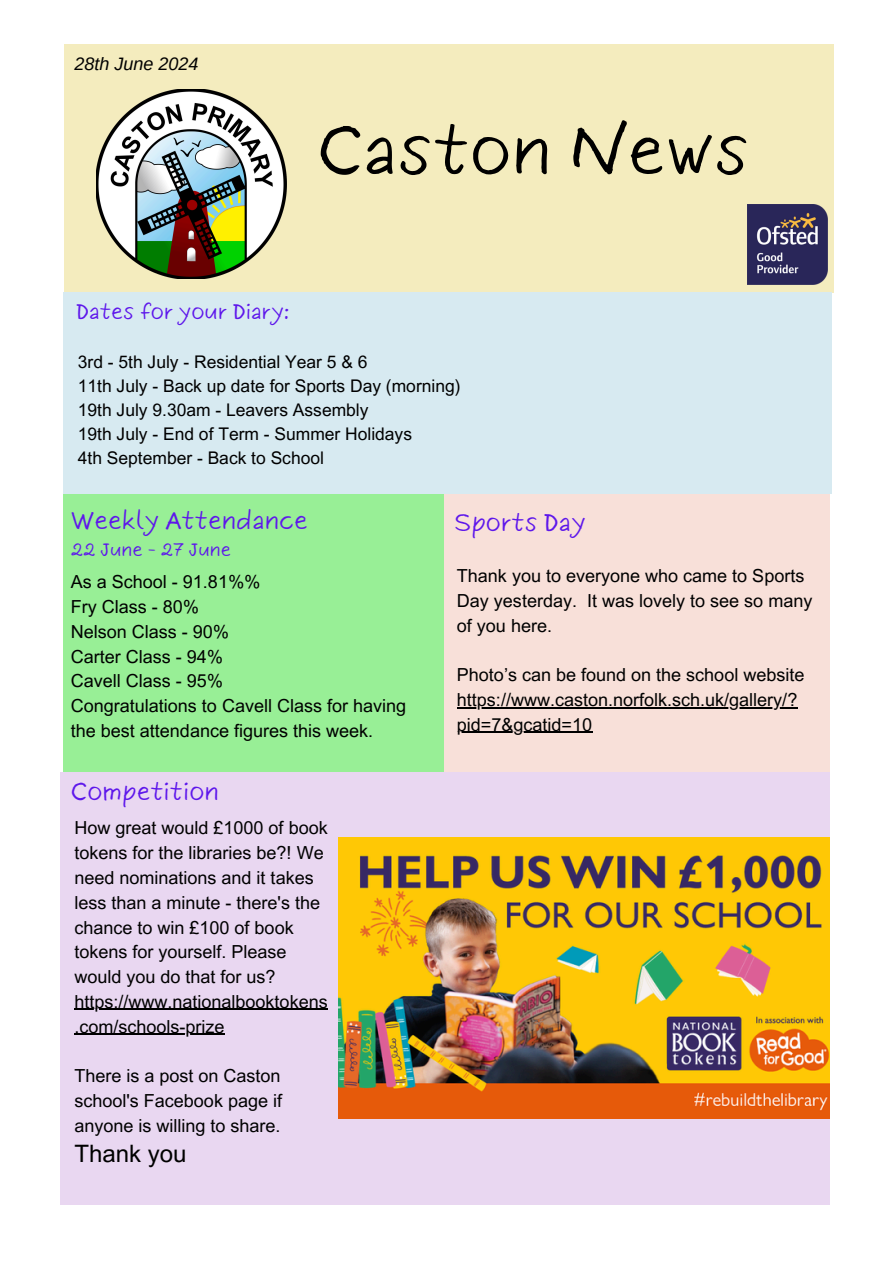
<style>
.page{position:relative;width:894px;height:1264px;background:#fff}
.page>*{position:absolute;margin:0;border:0;box-sizing:border-box;transform-origin:0 0}
.t1{font:66.6px "Six Hands Marker";color:#000}
.t2{font:24px "Six Hands Marker";color:#5e17eb}
.t3{font:24px "Arial MT Pro";color:#000}
.t4{font:21px "Six Hands Marker";color:#5e17eb}
.t5{font:18px/24.8px "Arial MT Pro";color:#000}
.t6{font:18px "Six Hands Marker";color:#5e17eb}
.t7{font:italic 18px "Arimo";color:#000}
.t8{font:17.4px "Arial MT Pro";color:#000}
</style>
<div class="page">
<div style="left:64px;top:44px;width:769px;height:249px;background:#f4ecbe"></div>
<img style="left:96px;top:89px;width:190px;height:189px">
<div style="left:63px;top:494px;width:381px;height:278px;background:#98ef96"></div>
<img style="left:747px;top:204px;width:80px;height:80px">
<div style="left:444px;top:492px;width:385px;height:287px;background:#f8e0d9"></div>
<div style="left:63px;top:292px;width:768px;height:202px;background:#d7eaf1"></div>
<div style="left:60px;top:772px;width:768px;height:432px;background:#e9d7f1"></div>
<img style="left:339px;top:837px;width:490px;height:281px">
<hr style="left:457px;top:707px;width:340px;height:1px;background:#000">
<hr style="left:457px;top:731px;width:135px;height:2px;background:#000">
<hr style="left:74px;top:1008px;width:253px;height:2px;background:#000">
<hr style="left:74px;top:1033px;width:150px;height:1px;background:#000">
<p class="t7" style="left:74px;top:53px;width:126px">28th June 2024</p>
<h2 class="t1" style="left:317px;top:94px;width:433px">Caston News</h2>
<p class="t4" style="left:76px;top:293px;width:216px">Dates for your Diary:</p>
<p class="t8" style="left:78px;top:356px;width:291px">3rd - 5th July - Residential Year 5 &amp; 6</p>
<h3 class="t8" style="left:78px;top:380px;width:384px">11th July - Back up date for Sports Day (morning)</h3>
<p class="t8" style="left:78px;top:403px;width:292px">19th July 9.30am - Leavers Assembly</p>
<p class="t8" style="left:78px;top:427px;width:335px">19th July - End of Term - Summer Holidays</p>
<p class="t8" style="left:78px;top:451px;width:247px">4th September - Back to School</p>
<p class="t2" style="left:71px;top:500px;width:238px">Weekly Attendance</p>
<p class="t6" style="left:71px;top:534px;width:162px">22 June - 27 June</p>
<p class="t5" style="left:71px;top:572px;width:191px">As a School - 91.81%%</p>
<p class="t5" style="left:71px;top:596px;width:130px">Fry Class - 80%</p>
<h2 class="t5" style="left:71px;top:621px;width:160px">Nelson Class - 90%</h2>
<p class="t5" style="left:71px;top:646px;width:154px">Carter Class - 94%</p>
<p class="t5" style="left:71px;top:671px;width:154px">Cavell Class - 95%</p>
<p class="t5" style="left:71px;top:695px;width:337px">Congratulations to Cavell Class for having the best attendance figures this week.</p>
<p class="t2" style="left:71px;top:771px;width:150px">Competition</p>
<p class="t5" style="left:74px;top:818px;width:255px">How great would £1000 of book tokens for the libraries be?! We need nominations and it takes less than a minute - there's the chance to win £100 of book tokens for yourself. Please would you do that for us?</p>
<p class="t5" style="left:74px;top:991px;width:255px">https://www.nationalbooktokens</p>
<p class="t5" style="left:74px;top:1016px;width:152px">.com/schools-prize</p>
<p class="t5" style="left:74px;top:1065px;width:209px;text-align:justify">There is a post on Caston school's Facebook page if anyone is willing to share.</p>
<h2 class="t3" style="left:74px;top:1144px;width:114px">Thank you</h2>
<p class="t2" style="left:454px;top:502px;width:133px">Sports Day</p>
<p class="t5" style="left:457px;top:565px;width:357px">Thank you to everyone who came to Sports<br>Day yesterday. It was lovely to see so many of you here.</p>
<p class="t5" style="left:457px;top:664px;width:349px">Photo’s can be found on the school website</p>
<h2 class="t5" style="left:457px;top:689px;width:342px">https://www.caston.norfolk.sch.uk/gallery/?</h2>
<p class="t5" style="left:457px;top:714px;width:137px">pid=7&amp;gcatid=10</p>
</div>
